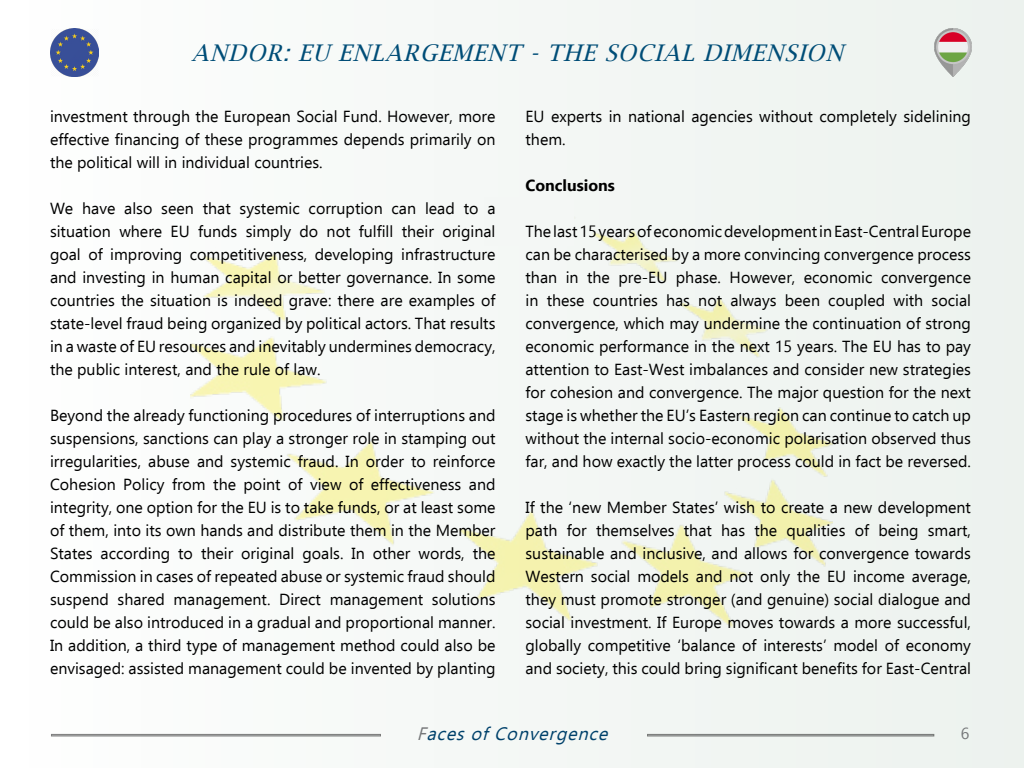
<style>
.page{position:relative;width:1024px;height:768px;background:#f4f8f5}
.page>*{position:absolute;margin:0;border:0;box-sizing:border-box;transform-origin:0 0}
.t1{font:italic 23px "Lucida Bright";color:#004d77}
.t2{font:italic 18px "Ebrima";color:#00416b}
.t3{font:16px/23px "Ebrima";color:#000;text-align:justify}
.t4{font:700 16px "Ebrima";color:#000}
.t5{font:16px "Ebrima";color:#757779}
.s1{color:#757779}
</style>
<div class="page">
<img style="left:191px;top:217px;width:642px;height:410px">
<img style="left:50px;top:28px;width:49px;height:48px">
<img style="left:934px;top:28px;width:38px;height:48px">
<div style="left:484px;top:197px;width:90px;height:48px;background:#f4f7f5"></div>
<div style="left:304px;top:210px;width:47px;height:30px;background:#f8faf8"></div>
<h1 class="t1" style="left:192px;top:40px;width:660px">ANDOR: EU ENLARGEMENT - THE SOCIAL DIMENSION</h1>
<p class="t3" style="left:50px;top:105px;width:447px">investment through the European Social Fund. However, more effective financing of these programmes depends primarily on the political will in individual countries.</p>
<p class="t3" style="left:50px;top:197px;width:447px">We have also seen that systemic corruption can lead to a situation where EU funds simply do not fulfill their original goal of improving competitiveness, developing infrastructure and investing in human capital or better governance. In some countries the situation is indeed grave: there are examples of state-level fraud being organized by political actors. That results in a waste of EU resources and inevitably undermines democracy, the public interest, and the rule of law.</p>
<p class="t3" style="left:50px;top:404px;width:447px">Beyond the already functioning procedures of interruptions and suspensions, sanctions can play a stronger role in stamping out irregularities, abuse and systemic fraud. In order to reinforce Cohesion Policy from the point of view of effectiveness and integrity, one option for the EU is to take funds, or at least some of them, into its own hands and distribute them in the Member States according to their original goals. In other words, the Commission in cases of repeated abuse or systemic fraud should suspend shared management. Direct management solutions could be also introduced in a gradual and proportional manner.<br>In addition, a third type of management method could also be envisaged: assisted management could be invented by planting</p>
<p class="t3" style="left:526px;top:105px;width:447px">EU experts in national agencies without completely sidelining them.</p>
<p class="t4" style="left:526px;top:173px;width:91px">Conclusions</p>
<p class="t3" style="left:526px;top:220px;width:447px">The last 15 years of economic development in East-Central Europe can be characterised by a more convincing convergence process than in the pre-EU phase. However, economic convergence in these countries has not always been coupled with social convergence, which may undermine the continuation of strong economic performance in the next 15 years. The EU has to pay attention to East-West imbalances and consider new strategies for cohesion and convergence. The major question for the next stage is whether the EU’s Eastern region can continue to catch up without the internal socio-economic polarisation observed thus far, and how exactly the latter process could in fact be reversed.</p>
<p class="t3" style="left:526px;top:495px;width:447px">If the ‘new Member States’ wish to create a new development path for themselves that has the qualities of being smart, sustainable and inclusive, and allows for convergence towards Western social models and not only the EU income average, they must promote stronger (and genuine) social dialogue and social investment. If Europe moves towards a more successful, globally competitive ‘balance of interests’ model of economy and society, this could bring significant benefits for East-Central</p>
<p class="t2" style="left:417px;top:721px;width:199px"><span class="s1">F</span>acesofConvergence</p>
<p class="t5" style="left:961px;top:722px;width:10px">6</p>
</div>
